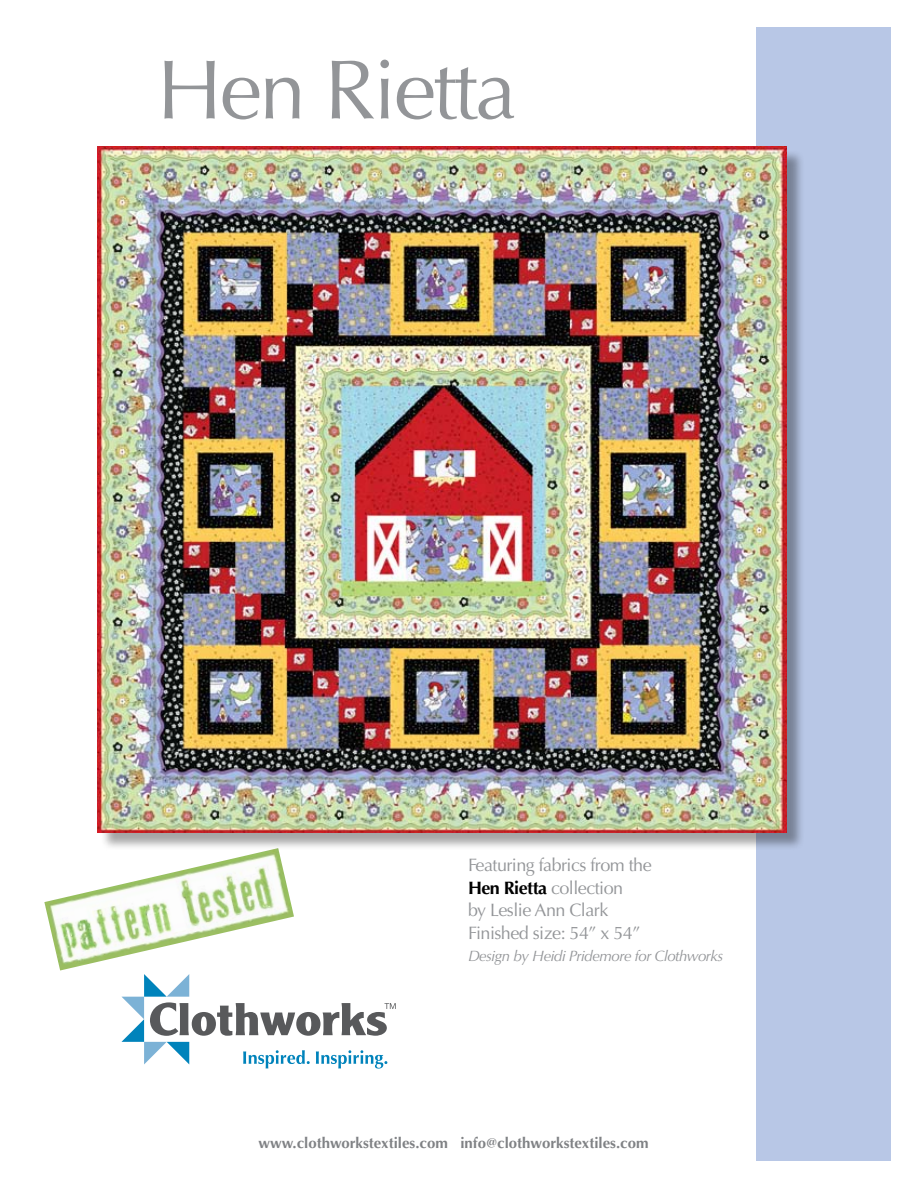
<style>
.page{position:relative;width:918px;height:1188px;background:#fff}
.page>*{position:absolute;margin:0;border:0;box-sizing:border-box;transform-origin:0 0}
.t1{font:84px "Optima";letter-spacing:-.03em;color:#939598}
.t2{font:18px/22.5px "Optima";letter-spacing:-.03em;color:#939598}
.t3{font:700 15px "Optima";color:#808285}
.t4{font:italic 15px "Optima";letter-spacing:-.03em;color:#939598}
.s1{font-weight:700;color:#000}
</style>
<div class="page">
<div style="left:756px;top:27px;width:135px;height:1134px;background:#b8c7e6"></div>
<svg style="left:121px;top:974px;width:275px;height:95px"></svg>
<img style="left:44px;top:858px;width:250px;height:113px">
<div style="left:100px;top:149px;width:711px;height:709px;background:#000;opacity:.35"></div>
<img style="left:98px;top:147px;width:689px;height:686px">
<h1 class="t1" style="left:157px;top:41px;width:362px">Hen Rietta</h1>
<p class="t2" style="left:468px;top:854px;width:185px">Featuring fabrics from the<br><span class="s1">Hen Rietta</span> collection<br>by Leslie Ann Clark<br>Finished size: 54” x 54”</p>
<p class="t4" style="left:468px;top:947px;width:257px">Design by Heidi Pridemore for Clothworks</p>
<p class="t3" style="left:258px;top:1134px;width:392px">www.clothworkstextiles.com info@clothworkstextiles.com</p>
</div>
